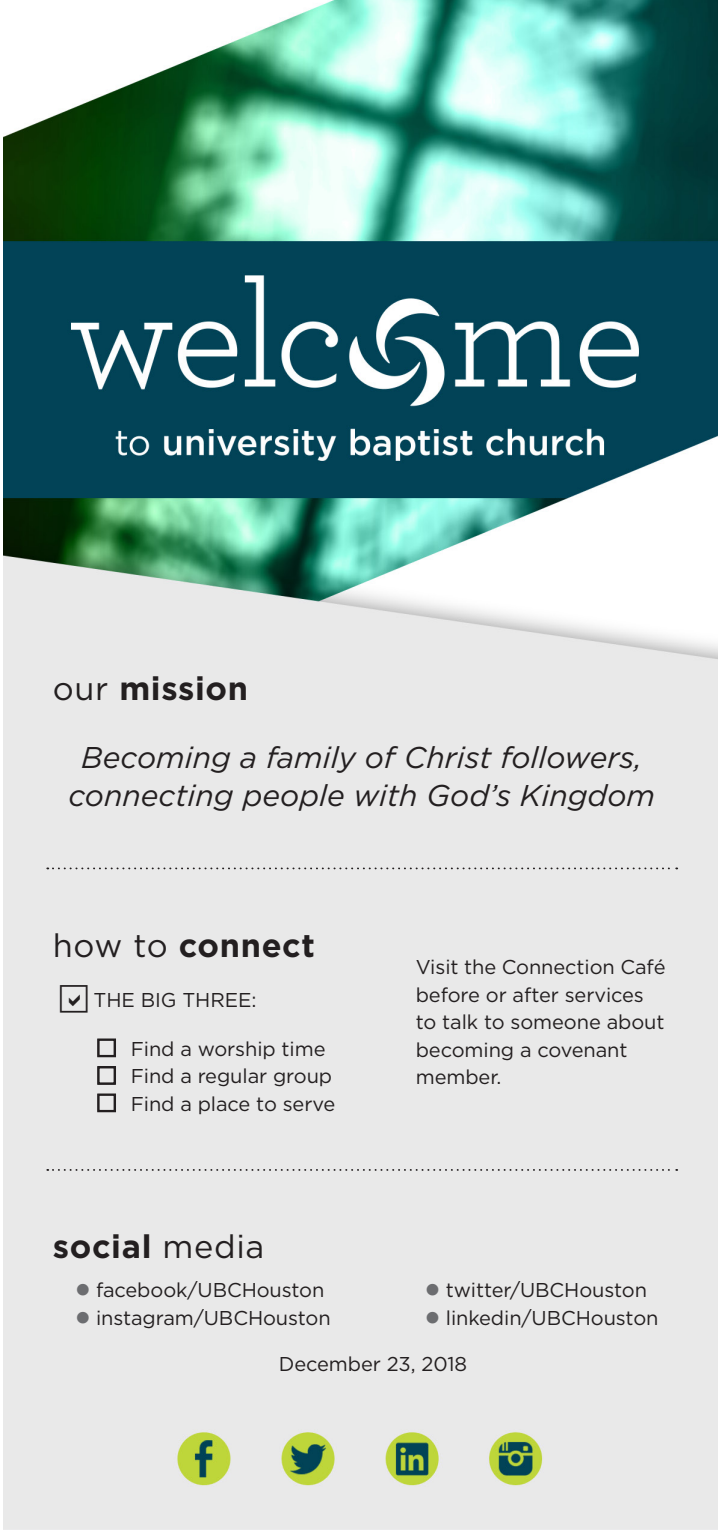
<style>
.page{position:relative;width:718px;height:1530px;background:#fff}
.page>*{position:absolute;margin:0;border:0;box-sizing:border-box;transform-origin:0 0}
.t1{font:700 32.5px "Gotham";letter-spacing:.02em;color:#231f20}
.welcome{font:italic 30px "Gotham";color:#231f20}
.welcome-2{font:20px/27.5px "Gotham";letter-spacing:-.005em;color:#231f20}
.s1{font-weight:400}
.s2{color:#6c6d70}
</style>
<div class="page">
<div style="left:1px;top:1503px;width:716px;height:27px;background:#ebebec"></div>
<img style="left:3px;top:0;width:714px;height:1503px">
<hr style="left:1px;top:0;width:2px;height:1530px;background:#fff">
<svg style="left:47px;top:868px;width:629px;height:1px"></svg>
<svg style="left:47px;top:1169px;width:629px;height:2px"></svg>
<svg style="left:96px;top:1038px;width:20px;height:20px"></svg>
<svg style="left:96px;top:1065px;width:20px;height:20px"></svg>
<svg style="left:96px;top:1093px;width:20px;height:20px"></svg>
<svg style="left:60px;top:984px;width:28px;height:28px"></svg>
<p class="t1" style="left:53px;top:669px;width:197px"><span class="s1">our</span> mission</p>
<p class="welcome" style="left:81px;top:741px;width:562px">Becoming a family of Christ followers,</p>
<p class="welcome" style="left:68px;top:779px;width:588px">connecting people with God’s Kingdom</p>
<p class="t1" style="left:53px;top:926px;width:263px"><span class="s1">how to</span> connect</p>
<p class="welcome-2" style="left:93px;top:986px;width:164px">THE BIG THREE:</p>
<p class="welcome-2" style="left:131px;top:1034px;width:196px">Find a worship time</p>
<p class="welcome-2" style="left:131px;top:1062px;width:203px">Find a regular group</p>
<p class="welcome-2" style="left:131px;top:1089px;width:206px">Find a place to serve</p>
<p class="welcome-2" style="left:415px;top:953px;width:251px">Visit the Connection Café before or after services to talk to someone about becoming a covenant member.</p>
<p class="t1" style="left:53px;top:1228px;width:213px">social <span class="s1">media</span></p>
<p class="welcome-2" style="left:75px;top:1276px;width:250px"><span class="s2">●</span> facebook/UBCHouston</p>
<p class="welcome-2" style="left:425px;top:1276px;width:223px"><span class="s2">●</span> twitter/UBCHouston</p>
<p class="welcome-2" style="left:75px;top:1303px;width:257px"><span class="s2">●</span> instagram/UBCHouston</p>
<p class="welcome-2" style="left:425px;top:1303px;width:235px"><span class="s2">●</span> linkedin/UBCHouston</p>
<p class="welcome-2" style="left:278px;top:1350px;width:190px">December 23, 2018</p>
</div>
